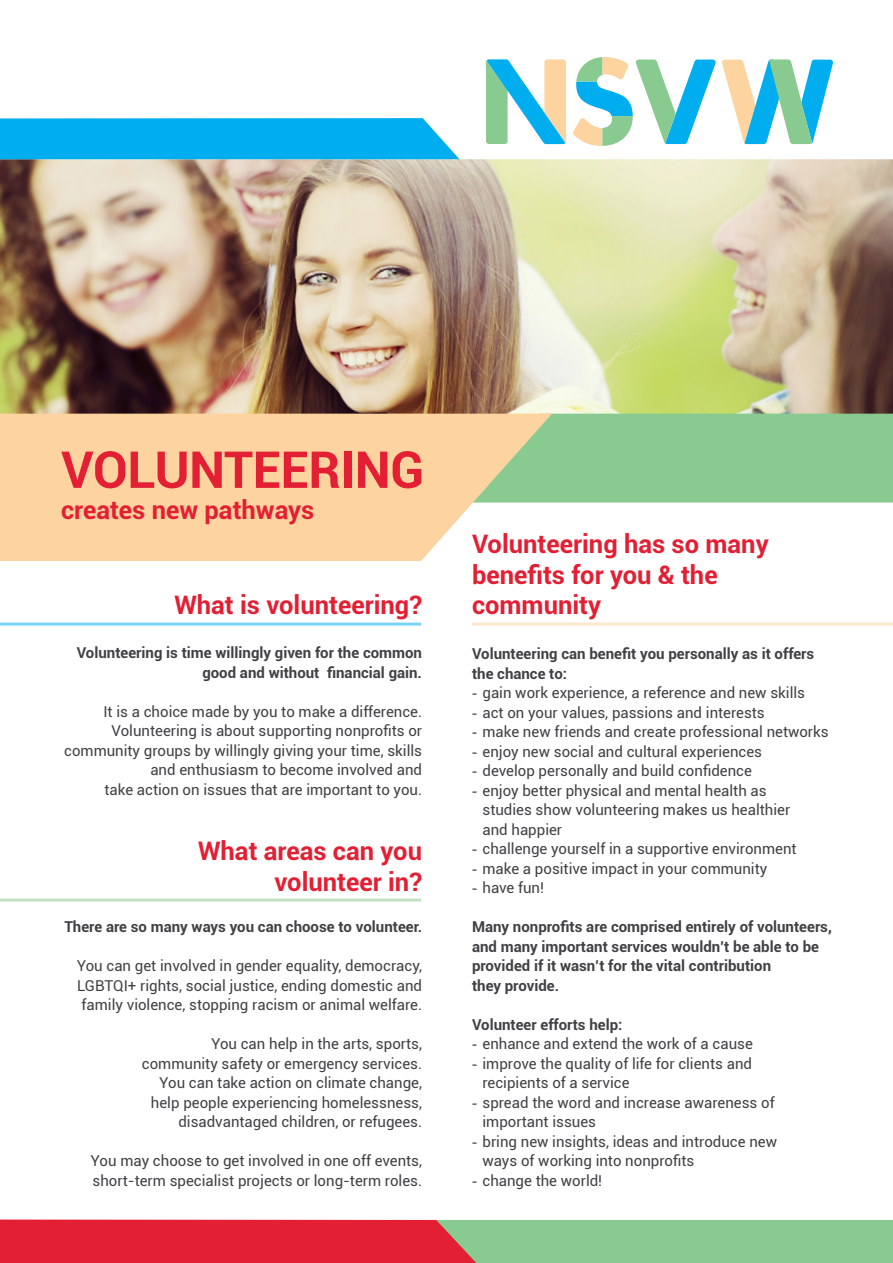
<style>
.page{position:relative;width:893px;height:1263px;background:#fff}
.page>*{position:absolute;margin:0;border:0;box-sizing:border-box;transform-origin:0 0}
.t1{font:700 51px "Roboto";letter-spacing:-.01em;color:#e31f33}
.t2{font:700 25.5px/30.6px "Roboto";color:#e31f33;text-align:right}
.t3{font:15px/19.5px "Roboto";color:#414042}
.t4{font:700 15px/19.5px "Roboto";color:#414042}
.s1{font-family:"Arial"}
</style>
<div class="page">
<svg style="left:573px;top:57px;width:143px;height:89px"></svg>
<svg style="left:722px;top:59px;width:111px;height:85px"></svg>
<svg style="left:486px;top:59px;width:80px;height:85px"></svg>
<img style="left:0;top:159px;width:893px;height:255px">
<div style="left:552px;top:414px;width:341px;height:88px;background:#89ca91"></div>
<hr style="left:0;top:898px;width:421px;height:3px;background:#89ca91">
<hr style="left:0;top:622px;width:421px;height:3px;background:#00adee">
<hr style="left:472px;top:622px;width:421px;height:3px;background:#fdd39f">
<svg style="left:0;top:414px;width:552px;height:147px;background:#f8d5a5"></svg>
<div style="left:0;top:118px;width:459px;height:41px;background:#00adee"></div>
<svg style="left:0;top:1219px;width:893px;height:44px;background:#b87563"></svg>
<h1 class="t1" style="left:61px;top:434px;width:365px">VOLUNTEERING</h1>
<h2 class="t2" style="left:61px;top:494px;width:255px">creates new pathways</h2>
<h2 class="t2" style="left:174px;top:588px;width:249px">What is volunteering?</h2>
<p class="t4" style="left:77px;top:642px;width:347px;text-align:right">Volunteering is time willingly given for the common good and without financial gain.</p>
<p class="t3" style="left:64px;top:701px;width:359px;text-align:right">It is a choice made by you to make a difference.<br>Volunteering is about supporting nonprofits or community groups by willingly giving your time, skills and enthusiasm to become involved and<br>take action on issues that are important to you.</p>
<h2 class="t2" style="left:198px;top:835px;width:225px">What areas can you volunteer in?</h2>
<p class="t4" style="left:64px;top:917px;width:359px">There are so many ways you can choose to volunteer.</p>
<p class="t3" style="left:77px;top:956px;width:347px;text-align:justify">You can get involved in gender equality, democracy, LGBTQI+ rights, social justice, ending domestic and family violence, stopping racism or animal welfare.</p>
<p class="t3" style="left:142px;top:1034px;width:282px;text-align:right">You can help in the arts, sports, community safety or emergency services.<br>You can take action on climate change, help people experiencing homelessness, disadvantaged children, or refugees.</p>
<p class="t3" style="left:91px;top:1151px;width:333px">You may choose to get involved in one off events, short-term specialist projects or long-term roles.</p>
<h2 class="t2" style="left:472px;top:528px;width:298px;text-align:left">Volunteering has so many benefits for you &amp; the community</h2>
<p class="t4" style="left:472px;top:644px;width:344px">Volunteering can benefit you personally as it offers the chance to:</p>
<p class="t3" style="left:472px;top:683px;width:335px"><span class="s1">-</span> gain work experience, a reference and new skills</p>
<p class="t3" style="left:472px;top:702px;width:294px"><span class="s1">-</span> act on your values, passions and interests</p>
<p class="t3" style="left:472px;top:722px;width:358px"><span class="s1">-</span> make new friends and create professional networks</p>
<p class="t3" style="left:472px;top:741px;width:292px"><span class="s1">-</span> enjoy new social and cultural experiences</p>
<p class="t3" style="left:472px;top:761px;width:281px"><span class="s1">-</span> develop personally and build confidence</p>
<p class="t3" style="left:482px;top:780px;width:309px;text-indent:-10px"><span class="s1">-</span> enjoy better physical and mental health as studies show volunteering makes us healthier and happier</p>
<p class="t3" style="left:472px;top:839px;width:326px"><span class="s1">-</span> challenge yourself in a supportive environment</p>
<p class="t3" style="left:472px;top:858px;width:297px"><span class="s1">-</span> make a positive impact in your community</p>
<p class="t3" style="left:472px;top:878px;width:74px"><span class="s1">-</span> have fun!</p>
<p class="t4" style="left:472px;top:917px;width:361px">Many nonprofits are comprised entirely of volunteers, and many important services wouldn’t be able to be provided if it wasn’t for the vital contribution<br>they provide.</p>
<p class="t4" style="left:472px;top:1014px;width:152px">Volunteer efforts help:</p>
<p class="t3" style="left:472px;top:1034px;width:282px"><span class="s1">-</span> enhance and extend the work of a cause</p>
<p class="t3" style="left:482px;top:1053px;width:271px;text-indent:-10px"><span class="s1">-</span> improve the quality of life for clients and recipients of a service</p>
<p class="t3" style="left:482px;top:1092px;width:294px;text-indent:-10px"><span class="s1">-</span> spread the word and increase awareness of important issues</p>
<p class="t3" style="left:482px;top:1131px;width:296px;text-indent:-10px"><span class="s1">-</span> bring new insights, ideas and introduce new ways of working into nonprofits</p>
<p class="t3" style="left:472px;top:1170px;width:132px"><span class="s1">-</span> change the world!</p>
</div>
